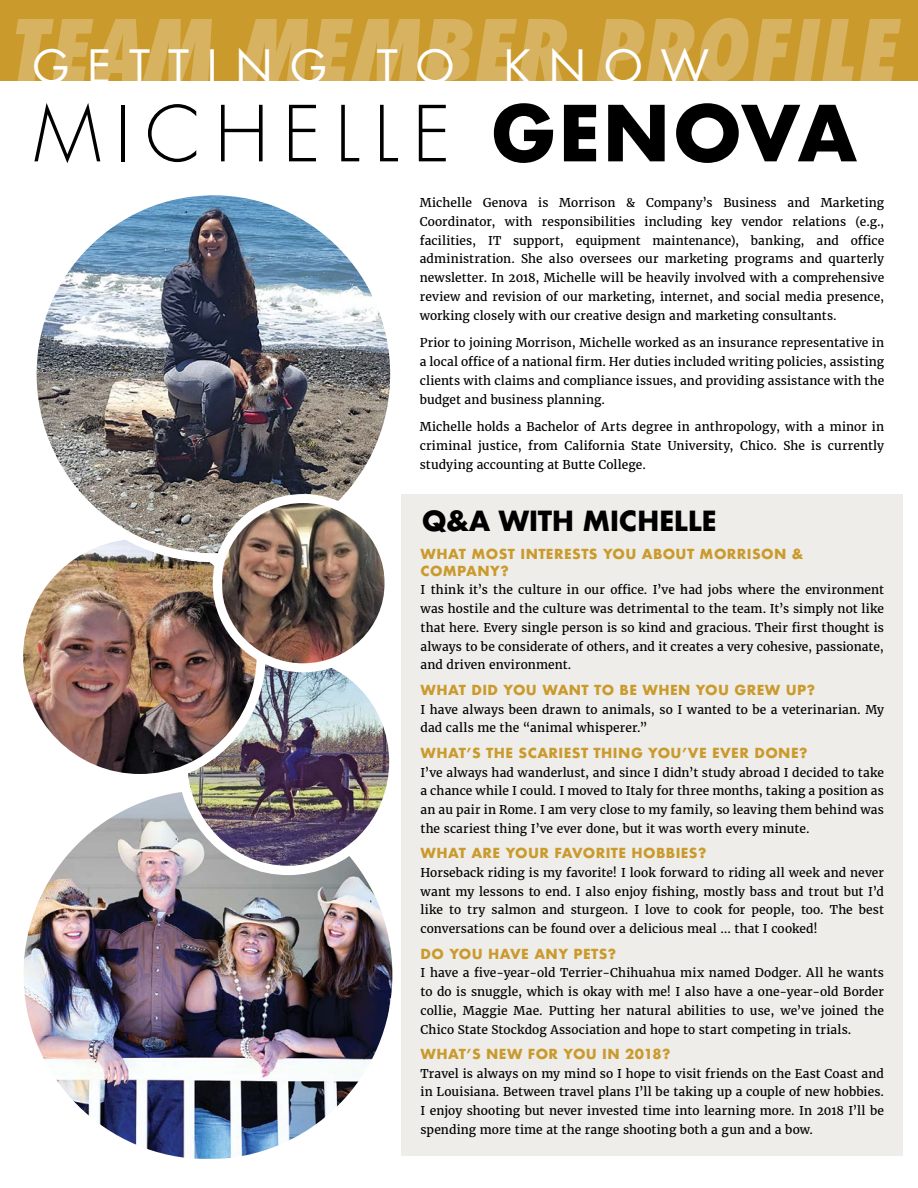
<style>
.page{position:relative;width:918px;height:1188px;background:#fff}
.page>*{position:absolute;margin:0;border:0;box-sizing:border-box;transform-origin:0 0}
.t1{font:italic 800 condensed 82.2px "Futura";letter-spacing:.02em;color:#fff}
.t2{font:300 75px "Futura";letter-spacing:.19em;color:#000}
.t3{font:44.7px "Futura";letter-spacing:.4em;color:#fff}
.t4{font:700 27px "Futura";letter-spacing:-.02em;color:#000}
.t5{font:700 13.5px/16.5px "Futura";letter-spacing:.03em;color:#ca9a2c}
.t6{font:12px/18.8px "Merriweather";letter-spacing:.01em;color:#000;text-align:justify}
.s1{font-weight:700}
</style>
<div class="page">
<img style="left:25px;top:792px;width:366px;height:366px">
<img style="left:183px;top:668px;width:208px;height:202px">
<div style="left:178px;top:649px;width:221px;height:226px;border:9px solid #fff;border-radius:50%"></div>
<div style="left:0;top:0;width:918px;height:81px;background:#ca9a2c"></div>
<div style="left:401px;top:494px;width:502px;height:662px;background:#eeede9"></div>
<img style="left:24px;top:557px;width:237px;height:218px">
<div style="left:14px;top:530px;width:252px;height:253px;border:9px solid #fff;border-radius:50%"></div>
<img style="left:38px;top:196px;width:351px;height:361px">
<div style="left:28px;top:186px;width:371px;height:376px;border:9px solid #fff;border-radius:50%"></div>
<img style="left:222px;top:503px;width:163px;height:165px">
<div style="left:213px;top:494px;width:181px;height:178px;border:9px solid #fff;border-radius:50%"></div>
<h1 class="t1" style="left:6px;top:-2px;width:891px">TEAM MEMBER PROFILE</h1>
<h3 class="t3" style="left:33px;top:35px;width:678px">GETTING TO KNOW</h3>
<h2 class="t2" style="left:34px;top:86px;width:825px">MICHELLE <span class="s1">GENOVA</span></h2>
<p class="t6" style="left:420px;top:193px;width:466px">Michelle Genova is Morrison &amp; Company’s Business and Marketing Coordinator, with responsibilities including key vendor relations (e.g., facilities, IT support, equipment maintenance), banking, and office administration. She also oversees our marketing programs and quarterly newsletter. In 2018, Michelle will be heavily involved with a comprehensive review and revision of our marketing, internet, and social media presence, working closely with our creative design and marketing consultants.</p>
<p class="t6" style="left:420px;top:333px;width:466px">Prior to joining Morrison, Michelle worked as an insurance representative in a local office of a national firm. Her duties included writing policies, assisting clients with claims and compliance issues, and providing assistance with the budget and business planning.</p>
<p class="t6" style="left:420px;top:417px;width:466px">Michelle holds a Bachelor of Arts degree in anthropology, with a minor in criminal justice, from California State University, Chico. She is currently studying accounting at Butte College.</p>
<h3 class="t4" style="left:422px;top:502px;width:297px">Q&amp;A WITH MICHELLE</h3>
<p class="t5" style="left:420px;top:546px;width:384px">WHAT MOST INTERESTS YOU ABOUT MORRISON &amp;<br>COMPANY?</p>
<p class="t6" style="left:420px;top:581px;width:465px">I think it’s the culture in our office. I’ve had jobs where the environment was hostile and the culture was detrimental to the team. It’s simply not like that here. Every single person is so kind and gracious. Their first thought is always to be considerate of others, and it creates a very cohesive, passionate, and driven environment.</p>
<p class="t5" style="left:420px;top:681px;width:396px">WHAT DID YOU WANT TO BE WHEN YOU GREW UP?</p>
<p class="t6" style="left:420px;top:700px;width:465px">I have always been drawn to animals, so I wanted to be a veterinarian. My dad calls me the “animal whisperer.”</p>
<p class="t5" style="left:420px;top:744px;width:388px">WHAT’S THE SCARIEST THING YOU’VE EVER DONE?</p>
<p class="t6" style="left:420px;top:763px;width:465px">I’ve always had wanderlust, and since I didn’t study abroad I decided to take a chance while I could. I moved to Italy for three months, taking a position as an au pair in Rome. I am very close to my family, so leaving them behind was the scariest thing I’ve ever done, but it was worth every minute.</p>
<p class="t5" style="left:420px;top:845px;width:287px">WHAT ARE YOUR FAVORITE HOBBIES?</p>
<p class="t6" style="left:420px;top:863px;width:465px">Horseback riding is my favorite! I look forward to riding all week and never want my lessons to end. I also enjoy fishing, mostly bass and trout but I’d like to try salmon and sturgeon. I love to cook for people, too. The best conversations can be found over a delicious meal … that I cooked!</p>
<p class="t5" style="left:420px;top:945px;width:197px">DO YOU HAVE ANY PETS?</p>
<p class="t6" style="left:420px;top:963px;width:465px">I have a five-year-old Terrier-Chihuahua mix named Dodger. All he wants to do is snuggle, which is okay with me! I also have a one-year-old Border collie, Maggie Mae. Putting her natural abilities to use, we’ve joined the Chico State Stockdog Association and hope to start competing in trials.</p>
<p class="t5" style="left:420px;top:1046px;width:251px">WHAT’S NEW FOR YOU IN 2018?</p>
<p class="t6" style="left:420px;top:1064px;width:465px">Travel is always on my mind so I hope to visit friends on the East Coast and in Louisiana. Between travel plans I’ll be taking up a couple of new hobbies.<br>I enjoy shooting but never invested time into learning more. In 2018 I’ll be spending more time at the range shooting both a gun and a bow.</p>
</div>
